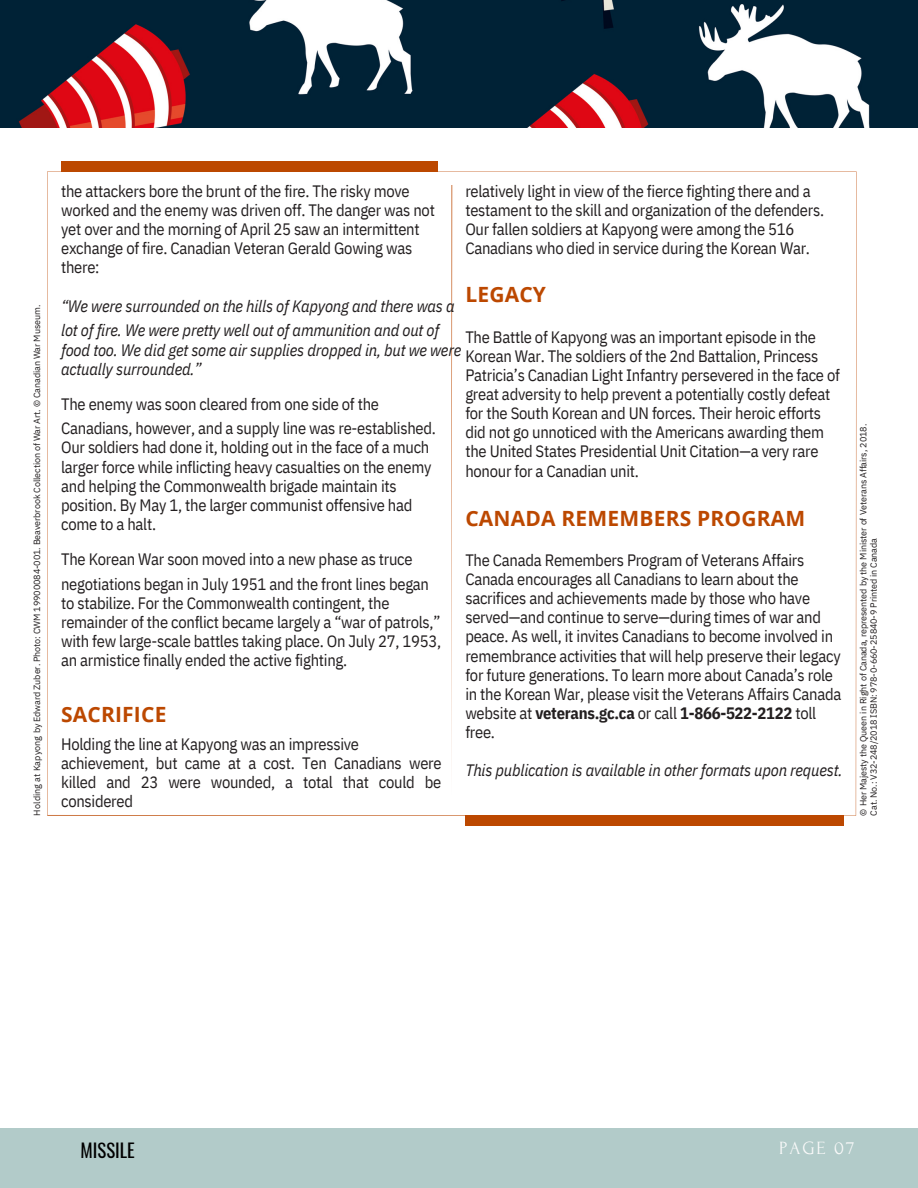
<style>
.page{position:relative;width:918px;height:1188px;background:#fff}
.page>*{position:absolute;margin:0;border:0;box-sizing:border-box;transform-origin:0 0}
.t1{font:700 21px "Open Sans";letter-spacing:.01em;color:#bc4800}
.t2{font:18.75px "Oswald";color:#000}
.t3{font:18.6px "Forum";letter-spacing:.1em;color:#fafafa}
.t4{font:16.5px/19.2px "IBM Plex Sans Cond";letter-spacing:-.015em;color:#231f20}
.t5{font:italic 16.5px "IBM Plex Sans Cond";letter-spacing:-.01em;color:#231f20}
.t6{font:9px/10.2px "IBM Plex Sans";letter-spacing:-.01em;color:#231f20}
.s1{font-weight:700}
</style>
<div class="page">
<div style="left:0;top:1128px;width:918px;height:60px;background:#b2cbc9"></div>
<img style="left:0;top:0;width:918px;height:127px">
<svg style="left:47px;top:171px;width:809px;height:645px"></svg>
<div style="left:61px;top:161px;width:377px;height:10px;background:#bc4800"></div>
<svg style="left:451px;top:185px;width:1px;height:616px"></svg>
<div style="left:465px;top:816px;width:378px;height:10px;background:#bc4800"></div>
<p class="t6" style="left:32px;top:816px;width:512px;rotate:-90deg">Holding at Kapyong by Edward Zuber. Photo: CWM 19900084-001. Beaverbrook Collection of War Art. © Canadian War Museum.</p>
<p class="t4" style="left:465px;top:181px;width:360px">relatively light in view of the fierce fighting there and a testament to the skill and organization of the defenders.<br>Our fallen soldiers at Kapyong were among the 516<br>Canadians who died in service during the Korean War.</p>
<p class="t4" style="left:61px;top:181px;width:375px">the attackers bore the brunt of the fire. The risky move worked and the enemy was driven off. The danger was not yet over and the morning of April 25 saw an intermittent exchange of fire. Canadian Veteran Gerald Gowing was there:</p>
<p class="t5" style="left:61px;top:295px;width:395px">“We were surrounded on the hills of Kapyong and there was a</p>
<p class="t5" style="left:61px;top:319px;width:380px">lot of fire. We were pretty well out of ammunition and out of</p>
<p class="t5" style="left:61px;top:339px;width:402px">food too. We did get some air supplies dropped in, but we were</p>
<p class="t5" style="left:61px;top:358px;width:142px">actually surrounded.”</p>
<p class="t4" style="left:61px;top:394px;width:319px">The enemy was soon cleared from one side of the</p>
<p class="t4" style="left:61px;top:418px;width:376px">Canadians, however, and a supply line was re-established.</p>
<p class="t4" style="left:61px;top:438px;width:370px">Our soldiers had done it, holding out in the face of a much</p>
<p class="t4" style="left:61px;top:457px;width:372px">larger force while inflicting heavy casualties on the enemy</p>
<p class="t4" style="left:61px;top:476px;width:337px">and helping the Commonwealth brigade maintain its</p>
<p class="t4" style="left:61px;top:495px;width:353px">position. By May 1, the larger communist offensive had</p>
<p class="t4" style="left:61px;top:514px;width:97px">come to a halt.</p>
<p class="t4" style="left:61px;top:549px;width:353px">The Korean War soon moved into a new phase as truce</p>
<p class="t4" style="left:61px;top:574px;width:369px">negotiations began in July 1951 and the front lines began</p>
<p class="t4" style="left:61px;top:593px;width:330px">to stabilize. For the Commonwealth contingent, the</p>
<p class="t4" style="left:61px;top:612px;width:381px">remainder of the conflict became largely a “war of patrols,”</p>
<p class="t4" style="left:61px;top:631px;width:382px">with few large-scale battles taking place. On July 27, 1953,</p>
<p class="t4" style="left:61px;top:650px;width:288px">an armistice finally ended the active fighting.</p>
<p class="t1" style="left:465px;top:280px;width:82px">LEGACY</p>
<p class="t4" style="left:465px;top:327px;width:376px">The Battle of Kapyong was an important episode in the Korean War. The soldiers of the 2nd Battalion, Princess Patricia’s Canadian Light Infantry persevered in the face of great adversity to help prevent a potentially costly defeat for the South Korean and UN forces. Their heroic efforts did not go unnoticed with the Americans awarding them the United States Presidential Unit Citation—a very rare honour for a Canadian unit.</p>
<p class="t1" style="left:465px;top:503px;width:341px">CANADA REMEMBERS PROGRAM</p>
<p class="t4" style="left:465px;top:550px;width:378px">The Canada Remembers Program of Veterans Affairs Canada encourages all Canadians to learn about the sacrifices and achievements made by those who have served—and continue to serve—during times of war and peace. As well, it invites Canadians to become involved in remembrance activities that will help preserve their legacy for future generations. To learn more about Canada’s role in the Korean War, please visit the Veterans Affairs Canada website at <span class="s1">veterans.gc.ca</span> or call <span class="s1">1-866-522-2122</span> toll</p>
<p class="t4" style="left:465px;top:722px;width:31px">free.</p>
<p class="t5" style="left:465px;top:759px;width:379px">This publication is available in other formats upon request.</p>
<p class="t1" style="left:61px;top:699px;width:107px">SACRIFICE</p>
<p class="t4" style="left:61px;top:734px;width:300px">Holding the line at Kapyong was an impressive</p>
<p class="t4" style="left:61px;top:753px;width:382px;text-align:justify">achievement, but came at a cost. Ten Canadians were killed and 23 were wounded, a total that could be considered</p>
<p class="t6" style="left:858px;top:816px;width:393px;rotate:-90deg">© Her Majesty the Queen in Right of Canada, represented by the Minister of Veterans Affairs, 2018.<br>Cat. No.: V32-248/2018 ISBN: 978-0-660-25840-9 Printed in Canada</p>
<p class="t2" style="left:81px;top:1136px;width:56px">MISSILE</p>
<p class="t3" style="left:779px;top:1138px;width:76px">PAGE 07</p>
</div>
